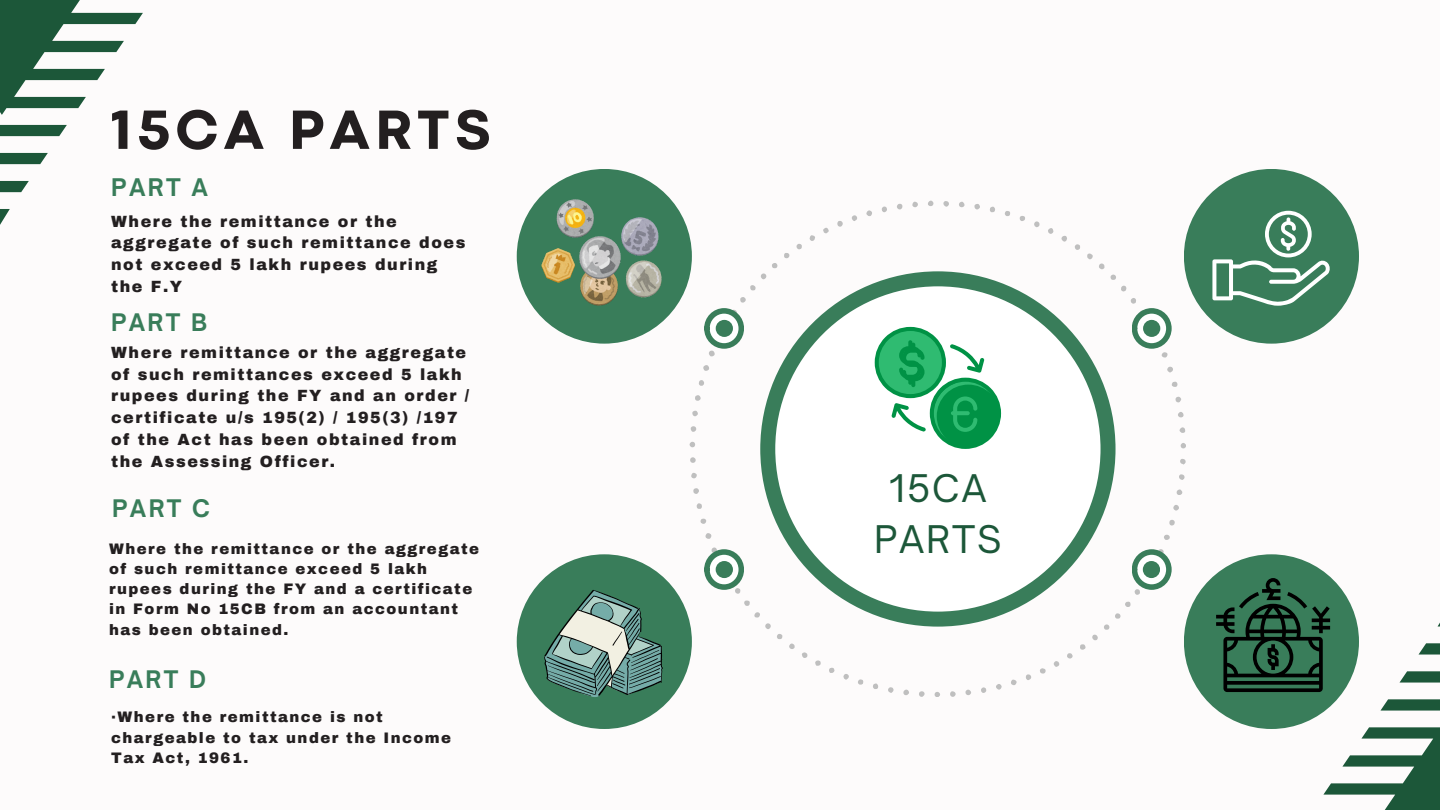
<style>
.page{position:relative;width:1440px;height:810px;background:#fdfbfb}
.page>*{position:absolute;margin:0;border:0;box-sizing:border-box;transform-origin:0 0}
.t1{font:800 57.7px "Codec Pro";letter-spacing:.1em;color:#231f20}
.t2{font:36.5px/51px "Open Sauce One";letter-spacing:.05em;color:#1c5739;text-align:center}
.t3{font:700 23.3px "Open Sauce One";color:#397d5a}
.t4{font:700 23.2px "Open Sauce One";letter-spacing:.1em;color:#397d5a}
.t5{font:900 15.9px/21.8px "Archivo";letter-spacing:.1em;color:#231f20}
.t6{font:900 14.9px/20.2px "Archivo";letter-spacing:.1em;color:#231f20}
</style>
<div class="page">
<svg style="left:765px;top:627px;width:345px;height:70px"></svg>
<div style="left:1184px;top:169px;width:175px;height:175px;background:#397d5a;border-radius:50%"></div>
<svg style="left:1132px;top:308px;width:40px;height:41px"></svg>
<div style="left:1184px;top:554px;width:175px;height:175px;background:#397d5a;border-radius:50%"></div>
<svg style="left:1132px;top:549px;width:40px;height:41px"></svg>
<div style="left:1143px;top:561px;width:17px;height:17px;background:#397d5a;border-radius:50%"></div>
<div style="left:517px;top:554px;width:175px;height:175px;background:#397d5a;border-radius:50%"></div>
<svg style="left:704px;top:549px;width:40px;height:41px"></svg>
<div style="left:716px;top:561px;width:17px;height:17px;background:#397d5a;border-radius:50%"></div>
<div style="left:517px;top:169px;width:175px;height:175px;background:#397d5a;border-radius:50%"></div>
<svg style="left:704px;top:308px;width:40px;height:41px"></svg>
<div style="left:1143px;top:320px;width:17px;height:17px;background:#397d5a;border-radius:50%"></div>
<div style="left:716px;top:320px;width:17px;height:17px;background:#397d5a;border-radius:50%"></div>
<svg style="left:1212px;top:211px;width:118px;height:95px"></svg>
<svg style="left:760px;top:271px;width:356px;height:356px"></svg>
<svg style="left:1285px;top:721px;width:155px;height:89px"></svg>
<svg style="left:1400px;top:671px;width:40px;height:12px"></svg>
<svg style="left:1419px;top:643px;width:21px;height:12px"></svg>
<svg style="left:1380px;top:699px;width:60px;height:12px"></svg>
<svg style="left:0;top:0;width:143px;height:115px"></svg>
<svg style="left:0;top:153px;width:48px;height:11px"></svg>
<svg style="left:0;top:181px;width:29px;height:11px"></svg>
<svg style="left:0;top:125px;width:67px;height:11px"></svg>
<svg style="left:0;top:209px;width:10px;height:16px"></svg>
<svg style="left:875px;top:327px;width:126px;height:122px"></svg>
<img style="left:541px;top:200px;width:120px;height:105px">
<svg style="left:544px;top:590px;width:119px;height:107px"></svg>
<svg style="left:1216px;top:578px;width:114px;height:114px"></svg>
<p class="t1" style="left:111px;top:109px;width:381px">15CA PARTS</p>
<h3 class="t3" style="left:111px;top:173px;width:98px">PART A</h3>
<p class="t5" style="left:111px;top:210px;width:356px">Where the remittance or the aggregate of such remittance does not exceed 5 lakh rupees during the F.Y</p>
<h3 class="t4" style="left:111px;top:307px;width:98px">PART B</h3>
<p class="t5" style="left:111px;top:342px;width:360px">Where remittance or the aggregate of such remittances exceed 5 lakh rupees during the FY and an order / certificate u/s 195(2) / 195(3) /197 of the Act has been obtained from the Assessing Officer.</p>
<h3 class="t4" style="left:112px;top:494px;width:99px">PART C</h3>
<p class="t6" style="left:109px;top:538px;width:372px">Where the remittance or the aggregate of such remittance exceed 5 lakh rupees during the FY and a certificate in Form No 15CB from an accountant has been obtained.</p>
<p class="t4" style="left:109px;top:664px;width:98px">PART D</p>
<p class="t6" style="left:111px;top:707px;width:342px">·Where the remittance is not chargeable to tax under the Income<br>Tax Act, 1961.</p>
<h3 class="t2" style="left:874px;top:462px;width:129px">15CA<br>PARTS</h3>
</div>
